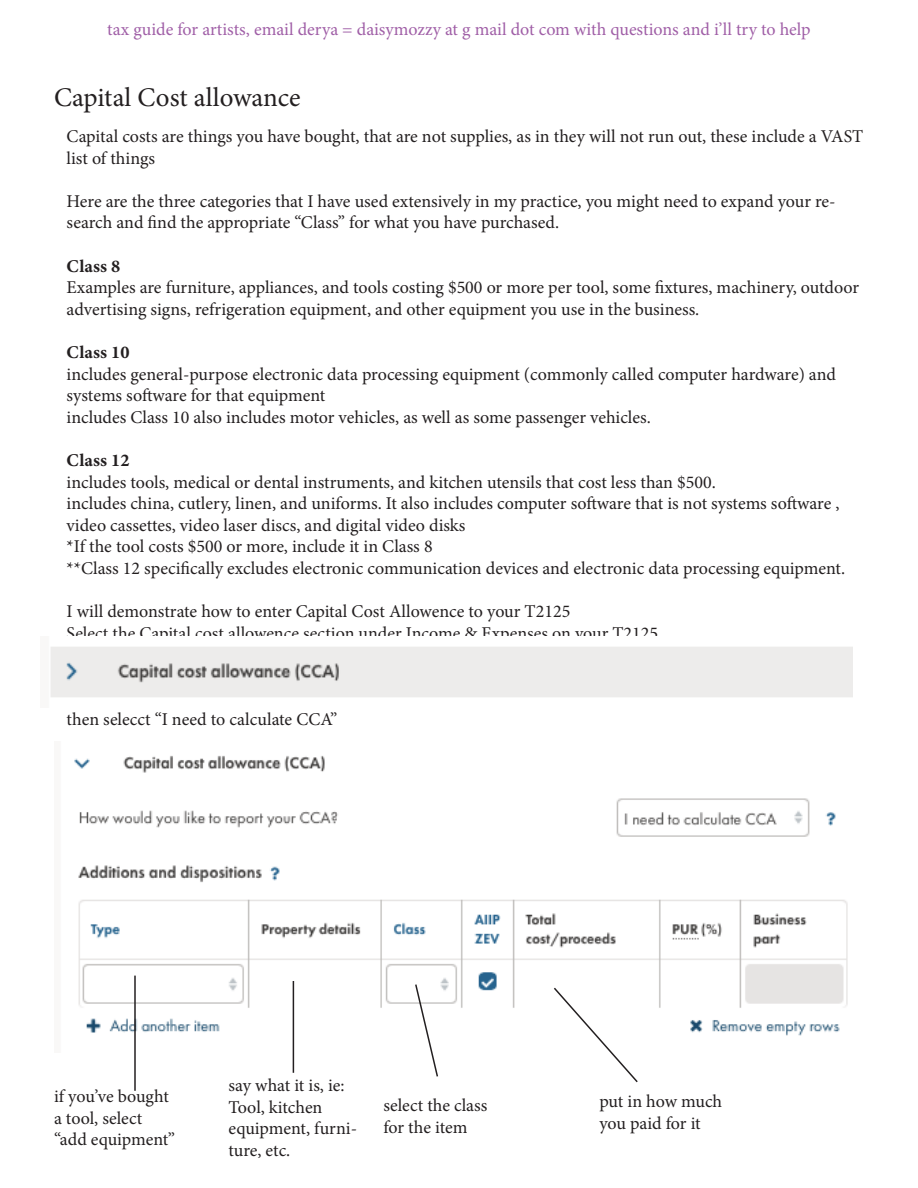
<style>
.page{position:relative;width:918px;height:1188px;background:#fff}
.page>*{position:absolute;margin:0;border:0;box-sizing:border-box;transform-origin:0 0}
.t1{font:27px "Minion Pro";color:#231f20}
.t2{font:18px/21.6px "Minion Pro";color:#231f20}
.t3{font:18px "Minion Pro";color:#a05fa7}
.t4{font:18px "Minion Variable Concept";letter-spacing:.02em;color:#231f20}
</style>
<div class="page">
<div style="left:51px;top:647px;width:802px;height:50px;background:#edeceb"></div>
<img style="left:74px;top:755px;width:774px;height:298px">
<hr style="left:134px;top:976px;width:2px;height:115px;background:#231f20">
<hr style="left:293px;top:981px;width:1px;height:92px;background:#231f20">
<svg style="left:414px;top:983px;width:25px;height:94px"></svg>
<svg style="left:552px;top:986px;width:87px;height:97px"></svg>
<p class="t3" style="left:107px;top:17px;width:705px">tax guide for artists, email derya = daisymozzy at g mail dot com with questions and i’ll try to help</p>
<p class="t1" style="left:54px;top:79px;width:248px">Capital Cost allowance</p>
<p class="t2" style="left:67px;top:126px;width:798px">Capital costs are things you have bought, that are not supplies, as in they will not run out, these include a VAST list of things</p>
<p class="t2" style="left:67px;top:190px;width:771px">Here are the three categories that I have used extensively in my practice, you might need to expand your re&shy;search and find the appropriate “Class” for what you have purchased.</p>
<p class="t4" style="left:67px;top:253px;width:55px">Class 8</p>
<p class="t2" style="left:67px;top:277px;width:794px">Examples are furniture, appliances, and tools costing $500 or more per tool, some fixtures, machinery, outdoor advertising signs, refrigeration equipment, and other equipment you use in the business.</p>
<p class="t4" style="left:67px;top:340px;width:64px">Class 10</p>
<p class="t2" style="left:67px;top:363px;width:771px">includes general-purpose electronic data processing equipment (commonly called computer hardware) and systems software for that equipment</p>
<p class="t2" style="left:67px;top:406px;width:586px">includes Class 10 also includes motor vehicles, as well as some passenger vehicles.</p>
<p class="t4" style="left:67px;top:448px;width:64px">Class 12</p>
<p class="t2" style="left:67px;top:471px;width:651px">includes tools, medical or dental instruments, and kitchen utensils that cost less than $500.</p>
<p class="t2" style="left:67px;top:493px;width:774px">includes china, cutlery, linen, and uniforms. It also includes computer software that is not systems software , video cassettes, video laser discs, and digital video disks</p>
<p class="t2" style="left:67px;top:536px;width:368px">*If the tool costs $500 or more, include it in Class 8</p>
<p class="t2" style="left:67px;top:558px;width:780px">**Class 12 specifically excludes electronic communication devices and electronic data processing equipment.</p>
<p class="t2" style="left:67px;top:601px;width:505px">I will demonstrate how to enter Capital Cost Allowence to your T2125</p>
<p class="t2" style="left:67px;top:622px;width:593px">Select the Capital cost allowence section under Income &amp; Expenses on your T2125</p>
<p class="t2" style="left:67px;top:709px;width:272px">then selecct “I need to calculate CCA”</p>
<p class="t2" style="left:54px;top:1086px;width:123px">if you’ve bought a tool, select “add equipment”</p>
<p class="t2" style="left:229px;top:1075px;width:118px">say what it is, ie:</p>
<p class="t2" style="left:229px;top:1096px;width:130px">Tool, kitchen equipment, furni&shy;ture, etc.</p>
<p class="t2" style="left:383px;top:1095px;width:105px">select the class</p>
<p class="t2" style="left:383px;top:1116px;width:86px">for the item</p>
<p class="t2" style="left:599px;top:1091px;width:124px">put in how much you paid for it</p>
</div>
